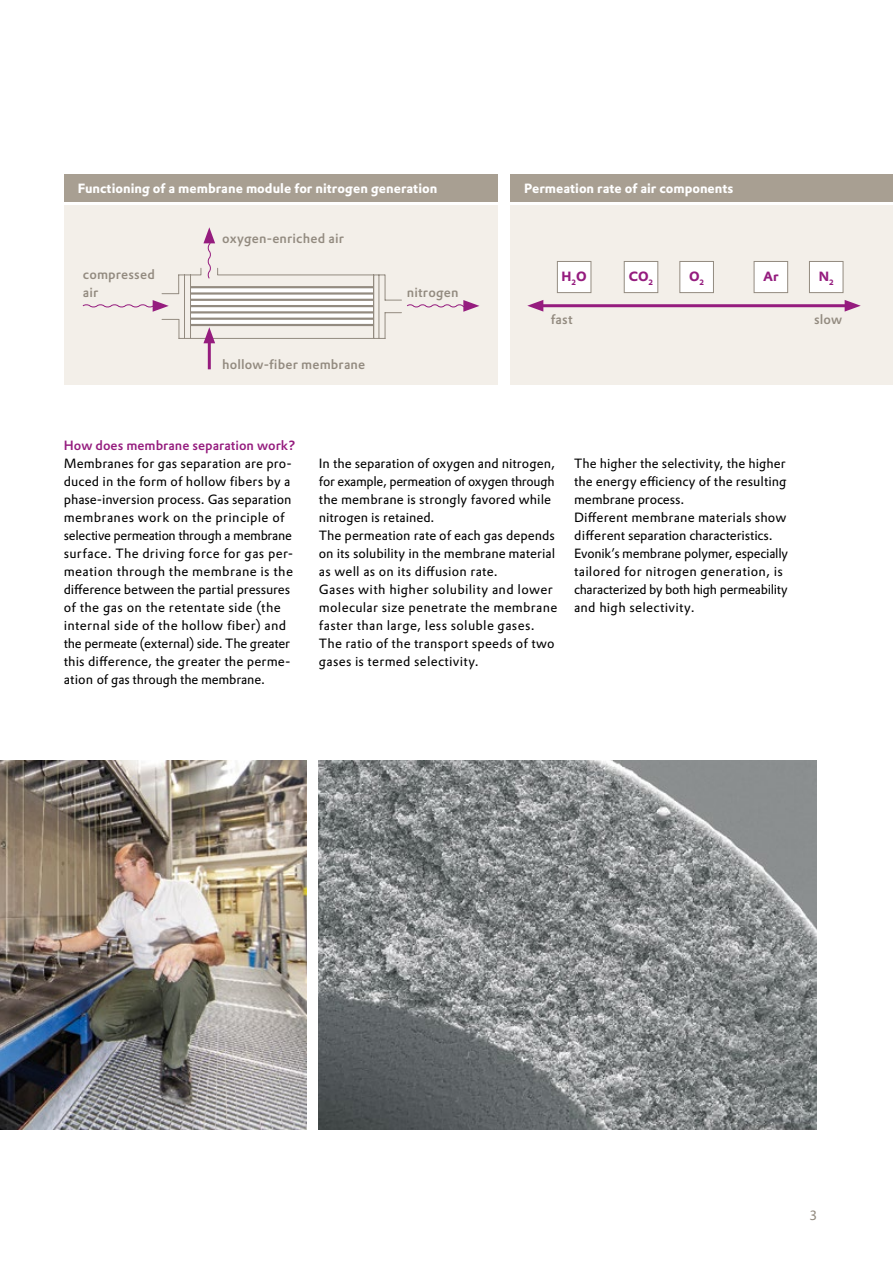
<style>
.page{position:relative;width:893px;height:1263px;background:#fff}
.page>*{position:absolute;margin:0;border:0;box-sizing:border-box;transform-origin:0 0}
.t1{font:13.2px/18px "Evonik Prokyon";letter-spacing:.01em;color:#000}
.t2{font:700 13.2px "Evonik Prokyon";color:#fff}
.t3{font:500 13.2px/18px "Evonik Prokyon";letter-spacing:.01em;color:#938b80}
.t4{font:500 13.2px "Evonik Prokyon";color:#951c7e}
.t5{font:700 13.2px "Evonik Prokyon";color:#951c7e}
.t6{font:13.2px "Evonik Prokyon";color:#938b80}
</style>
<div class="page">
<img style="left:0;top:760px;width:306px;height:370px">
<img style="left:319px;top:760px;width:497px;height:370px">
<div style="left:64px;top:205px;width:433px;height:180px;background:#f3efe9"></div>
<svg style="left:192px;top:288px;width:181px;height:35px;background:#f7f6f5"></svg>
<div style="left:64px;top:174px;width:433px;height:27px;background:#a89f92"></div>
<hr style="left:179px;top:338px;width:206px;height:1px;background:#938b80">
<svg style="left:162px;top:319px;width:18px;height:19px"></svg>
<hr style="left:379px;top:275px;width:1px;height:63px;background:#938b80">
<hr style="left:373px;top:275px;width:1px;height:63px;background:#938b80">
<hr style="left:218px;top:275px;width:167px;height:1px;background:#938b80">
<hr style="left:190px;top:275px;width:1px;height:63px;background:#938b80">
<hr style="left:184px;top:275px;width:1px;height:63px;background:#938b80">
<hr style="left:190px;top:324px;width:183px;height:2px;background:#938b80">
<hr style="left:190px;top:318px;width:183px;height:2px;background:#938b80">
<hr style="left:190px;top:311px;width:183px;height:2px;background:#938b80">
<hr style="left:190px;top:305px;width:183px;height:2px;background:#938b80">
<hr style="left:190px;top:299px;width:183px;height:2px;background:#938b80">
<hr style="left:190px;top:292px;width:183px;height:3px;background:#938b80">
<hr style="left:190px;top:286px;width:183px;height:2px;background:#938b80">
<svg style="left:162px;top:227px;width:56px;height:67px"></svg>
<hr style="left:208px;top:338px;width:3px;height:31px;background:#951c7e">
<svg style="left:203px;top:327px;width:12px;height:16px"></svg>
<svg style="left:82px;top:300px;width:87px;height:12px"></svg>
<svg style="left:385px;top:275px;width:94px;height:63px"></svg>
<div style="left:510px;top:205px;width:383px;height:180px;background:#f3efe9"></div>
<div style="left:510px;top:174px;width:383px;height:27px;background:#a89f92"></div>
<hr style="left:535px;top:304px;width:315px;height:3px;background:#951c7e">
<svg style="left:845px;top:300px;width:16px;height:12px"></svg>
<svg style="left:527px;top:300px;width:16px;height:12px"></svg>
<div style="left:624px;top:261px;width:34px;height:32px;background:#fff"></div>
<div style="left:624px;top:261px;width:34px;height:32px;border:1px solid #938b80"></div>
<div style="left:680px;top:261px;width:33px;height:32px;background:#fff"></div>
<div style="left:679px;top:261px;width:35px;height:32px;border:1px solid #938b80"></div>
<div style="left:809px;top:261px;width:34px;height:32px;background:#fff"></div>
<div style="left:809px;top:261px;width:34px;height:32px;border:1px solid #938b80"></div>
<div style="left:754px;top:261px;width:34px;height:32px;background:#fff"></div>
<div style="left:754px;top:261px;width:34px;height:32px;border:1px solid #938b80"></div>
<div style="left:557px;top:261px;width:34px;height:32px;background:#fff"></div>
<div style="left:557px;top:261px;width:34px;height:32px;border:1px solid #938b80"></div>
<p class="t2" style="left:78px;top:177px;width:361px">Functioning of a membrane module for nitrogen generation</p>
<p class="t3" style="left:83px;top:264px;width:74px">compressed air</p>
<p class="t3" style="left:222px;top:228px;width:123px">oxygen-enriched air</p>
<p class="t3" style="left:222px;top:355px;width:145px">hollow-fiber membrane</p>
<p class="t3" style="left:407px;top:282px;width:53px">nitrogen</p>
<p class="t2" style="left:524px;top:177px;width:211px">Permeation rate of air components</p>
<p class="t5" style="left:561px;top:265px;width:27px">H<sub>2</sub>O</p>
<p class="t5" style="left:629px;top:265px;width:26px">CO<sub>2</sub></p>
<p class="t5" style="left:689px;top:265px;width:16px">O<sub>2</sub></p>
<p class="t5" style="left:763px;top:265px;width:17px">Ar</p>
<p class="t5" style="left:819px;top:265px;width:17px">N<sub>2</sub></p>
<p class="t3" style="left:551px;top:309px;width:23px">fast</p>
<p class="t3" style="left:814px;top:309px;width:30px">slow</p>
<p class="t4" style="left:64px;top:435px;width:233px">How does membrane separation work?</p>
<p class="t1" style="left:64px;top:454px;width:231px">Membranes for gas separation are pro&shy;duced in the form of hollow fibers by a phase-inversion process. Gas separation membranes work on the principle of selective permeation through a membrane surface. The driving force for gas per&shy;meation through the membrane is the difference between the partial pressures of the gas on the retentate side (the internal side of the hollow fiber) and the permeate (external) side. The greater this difference, the greater the perme&shy;ation of gas through the membrane.</p>
<p class="t1" style="left:319px;top:454px;width:240px">In the separation of oxygen and nitrogen, for example, permeation of oxygen through the membrane is strongly favored while nitrogen is retained.<br>The permeation rate of each gas depends on its solubility in the membrane material as well as on its diffusion rate.<br>Gases with higher solubility and lower molecular size penetrate the membrane faster than large, less soluble gases.<br>The ratio of the transport speeds of two gases is termed selectivity.</p>
<p class="t1" style="left:574px;top:454px;width:216px">The higher the selectivity, the higher the energy efficiency of the resulting membrane process.<br>Different membrane materials show different separation characteristics.<br>Evonik’s membrane polymer, especially tailored for nitrogen generation, is characterized by both high permeability and high selectivity.</p>
<p class="t6" style="left:810px;top:1205px;width:8px">3</p>
</div>
